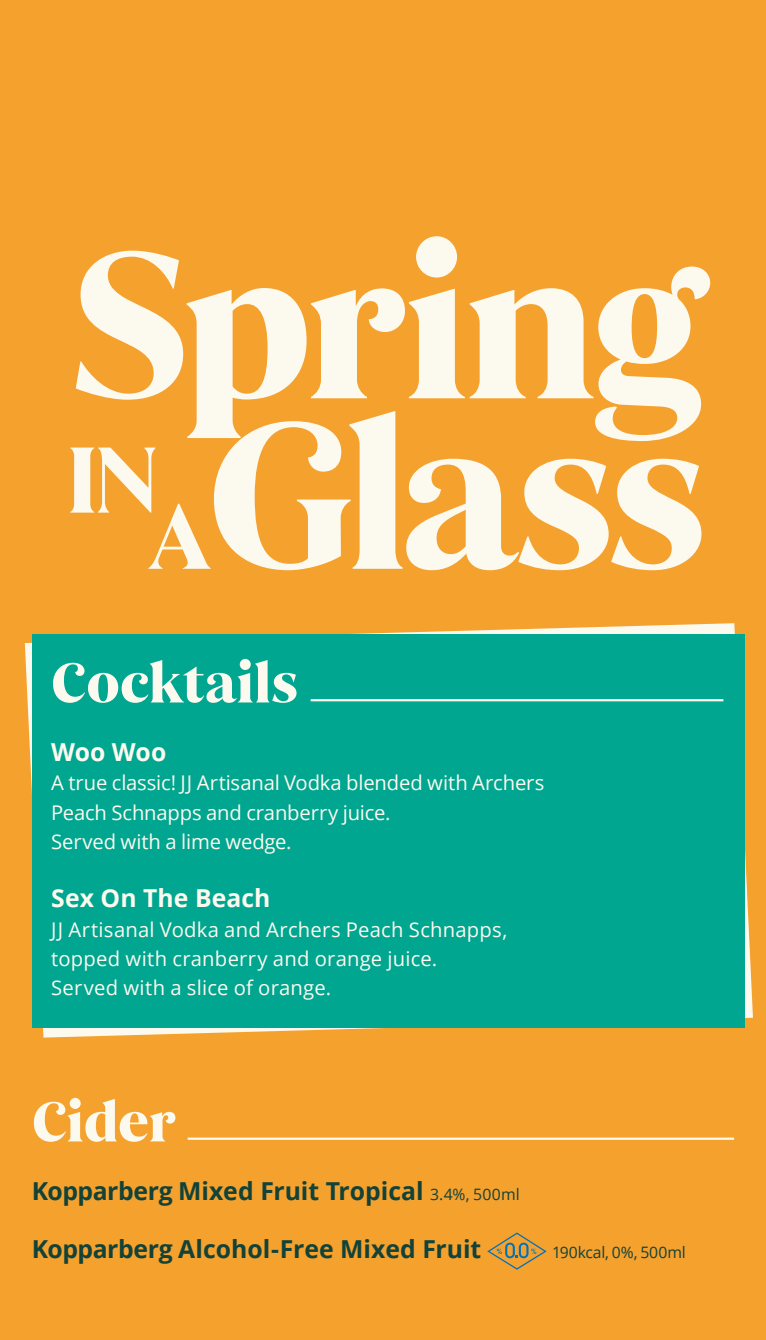
<style>
.page{position:relative;width:766px;height:1340px;background:#fff}
.page>*{position:absolute;margin:0;border:0;box-sizing:border-box;transform-origin:0 0}
.t1{font:200.7px/170.5px "Crown Serif";letter-spacing:-.04em;color:#fcf9ee;text-align:right}
.t2{font:54px "Crown Serif";color:#fcf9ee}
.t3{font:700 24.75px "Open Sans";letter-spacing:-.005em;color:#124238}
.t4{font:700 24.75px "Open Sans";letter-spacing:.005em;color:#fcf9ee}
.t5{font:20.25px/29.2px "Open Sans";letter-spacing:.005em;color:#fcf9ee}
.t6{font:15.75px "Open Sans";letter-spacing:-.01em;color:#124238}
.s1{font-weight:400;font-size:15.75px}
</style>
<div class="page">
<div style="left:0;top:0;width:765px;height:1339px;background:#f5a12e"></div>
<svg style="left:25px;top:623px;width:727px;height:414px"></svg>
<div style="left:32px;top:634px;width:711px;height:394px;background:#00a690"></div>
<svg style="left:487px;top:1232px;width:59px;height:37px"></svg>
<hr style="left:188px;top:1137px;width:545px;height:2px;background:#fcf9ee">
<hr style="left:310px;top:699px;width:413px;height:2px;background:#fcf9ee">
<svg style="left:70px;top:447px;width:141px;height:122px"></svg>
<h1 class="t1" style="left:70px;top:240px;width:640px">Spring<br>Glass</h1>
<h2 class="t2" style="left:51px;top:647px;width:249px">Cocktails</h2>
<p class="t4" style="left:51px;top:734px;width:117px">Woo Woo</p>
<p class="t5" style="left:51px;top:767px;width:494px">A true classic! JJ Artisanal Vodka blended with Archers<br>Peach Schnapps and cranberry juice.<br>Served with a lime wedge.</p>
<p class="t4" style="left:51px;top:880px;width:221px">Sex On The Beach</p>
<p class="t5" style="left:51px;top:914px;width:457px">JJ Artisanal Vodka and Archers Peach Schnapps, topped with cranberry and orange juice.<br>Served with a slice of orange.</p>
<h2 class="t2" style="left:32px;top:1086px;width:146px">Cider</h2>
<p class="t3" style="left:32px;top:1173px;width:489px">Kopparberg Mixed Fruit Tropical <span class="s1">3.4%, 500ml</span></p>
<p class="t3" style="left:32px;top:1231px;width:451px">Kopparberg Alcohol-Free Mixed Fruit</p>
<p class="t6" style="left:552px;top:1241px;width:135px">190kcal, 0%, 500ml</p>
</div>
